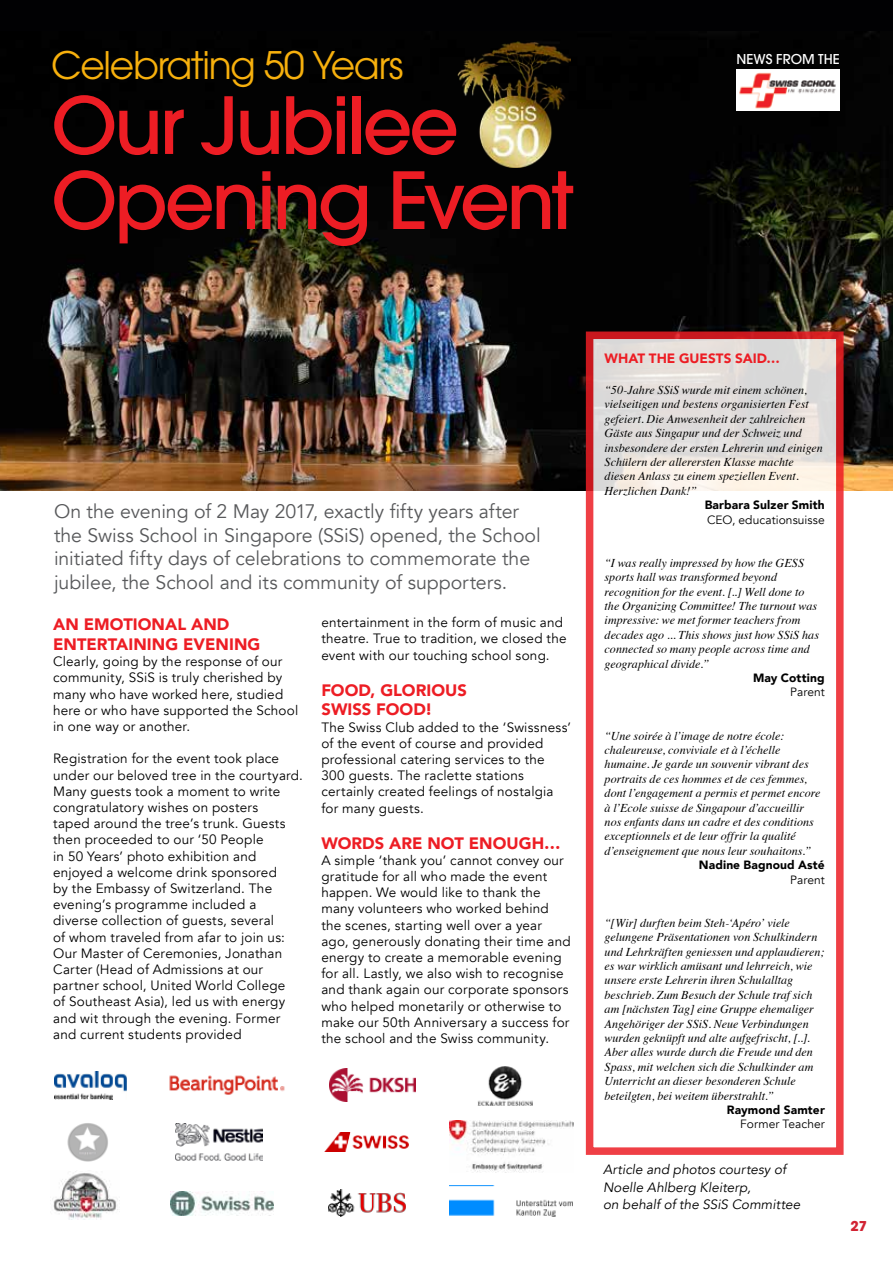
<style>
.page{position:relative;width:893px;height:1263px;background:#fff}
.page>*{position:absolute;margin:0;border:0;box-sizing:border-box;transform-origin:0 0}
.t1{font:500 78px/75px "Avant Garde";letter-spacing:-.04em;color:#ed1d24}
.t2{font:37.8px "Avant Garde";letter-spacing:-.035em;color:#f7b00d}
.t3{font:19.5px/23.4px "Avenir";letter-spacing:-.005em;color:#58595b}
.t4{font:18px "Avant Garde";letter-spacing:.34em;color:#fff}
.t5{font:900 16.5px/19.8px "Avenir";letter-spacing:.005em;color:#ed1d24}
.t6{font:13.5px/16.2px "Avenir";letter-spacing:.015em;color:#000}
.t7{font:italic 13.5px/17.2px "Avenir";letter-spacing:.005em;color:#000}
.t8{font:900 13.5px "Avenir";color:#ed1d24}
.t9{font:500 13.5px "Avant Garde";color:#fff}
.t10{font:700 13.5px "Avant Garde";color:#d22333}
.t11{font:italic 12px/14.4px "Times";letter-spacing:.005em;color:#000}
.t12{font:900 12px "Avenir";letter-spacing:.01em;color:#000}
.t13{font:12px "Avenir";letter-spacing:.005em;color:#000}
</style>
<div class="page">
<div style="left:0;top:0;width:893px;height:490px;background:#010103"></div>
<img style="left:0;top:31px;width:893px;height:459px">
<svg style="left:586px;top:331px;width:258px;height:824px"></svg>
<img style="left:737px;top:70px;width:103px;height:40px">
<img style="left:458px;top:42px;width:112px;height:125px">
<img style="left:55px;top:1071px;width:71px;height:28px">
<img style="left:169px;top:1075px;width:116px;height:20px">
<img style="left:330px;top:1069px;width:86px;height:33px">
<img style="left:478px;top:1066px;width:54px;height:39px">
<img style="left:449px;top:1185px;width:123px;height:32px">
<img style="left:67px;top:1123px;width:41px;height:39px">
<img style="left:52px;top:1171px;width:68px;height:48px">
<img style="left:449px;top:1120px;width:125px;height:52px">
<img style="left:170px;top:1191px;width:103px;height:25px">
<img style="left:324px;top:1132px;width:84px;height:20px">
<img style="left:329px;top:1189px;width:76px;height:28px">
<img style="left:176px;top:1123px;width:86px;height:38px">
<h2 class="t2" style="left:51px;top:43px;width:354px">Celebrating 50 Years</h2>
<h1 class="t1" style="left:51px;top:88px;width:524px">Our Jubilee<br>Opening Event</h1>
<h3 class="t4" style="left:693px;top:42px;width:116px">INTEREST</h3>
<p class="t9" style="left:737px;top:51px;width:105px">NEWS FROM THE</p>
<h3 class="t3" style="left:54px;top:500px;width:488px">On the evening of 2 May 2017, exactly fifty years after the Swiss School in Singapore (SSiS) opened, the School initiated fifty days of celebrations to commemorate the jubilee, the School and its community of supporters.</h3>
<p class="t5" style="left:53px;top:615px;width:209px">AN EMOTIONAL AND<br>ENTERTAINING EVENING</p>
<p class="t6" style="left:53px;top:654px;width:247px">Clearly, going by the response of our community, SSiS is truly cherished by many who have worked here, studied here or who have supported the School in one way or another.</p>
<p class="t6" style="left:53px;top:751px;width:251px">Registration for the event took place under our beloved tree in the courtyard.<br>Many guests took a moment to write congratulatory wishes on posters<br>taped around the tree’s trunk. Guests then proceeded to our ‘50 People<br>in 50 Years’ photo exhibition and enjoyed a welcome drink sponsored<br>by the Embassy of Switzerland. The evening’s programme included a diverse collection of guests, several<br>of whom traveled from afar to join us:<br>Our Master of Ceremonies, Jonathan Carter (Head of Admissions at our partner school, United World College<br>of Southeast Asia), led us with energy and wit through the evening. Former and current students provided</p>
<p class="t6" style="left:321px;top:615px;width:247px">entertainment in the form of music and theatre. True to tradition, we closed the event with our touching school song.</p>
<p class="t5" style="left:321px;top:680px;width:147px">FOOD, GLORIOUS<br>SWISS FOOD!</p>
<p class="t6" style="left:321px;top:719px;width:251px">The Swiss Club added to the ‘Swissness’ of the event of course and provided professional catering services to the 300 guests. The raclette stations certainly created feelings of nostalgia for many guests.</p>
<p class="t5" style="left:321px;top:833px;width:241px">WORDS ARE NOT ENOUGH…</p>
<p class="t6" style="left:321px;top:852px;width:251px">A simple ‘thank you’ cannot convey our gratitude for all who made the event happen. We would like to thank the many volunteers who worked behind the scenes, starting well over a year ago, generously donating their time and energy to create a memorable evening for all. Lastly, we also wish to recognise and thank again our corporate sponsors who helped monetarily or otherwise to make our 50th Anniversary a success for the school and the Swiss community.</p>
<p class="t8" style="left:605px;top:350px;width:177px">WHAT THE GUESTS SAID…</p>
<p class="t11" style="left:605px;top:384px;width:220px">“50-Jahre SSiS wurde mit einem schönen, vielseitigen und bestens organisierten Fest gefeiert. Die Anwesenheit der zahlreichen Gäste aus Singapur und der Schweiz und insbesondere der ersten Lehrerin und einigen Schülern der allerersten Klasse machte diesen Anlass zu einem speziellen Event.<br>Herzlichen Dank!”</p>
<p class="t12" style="left:705px;top:497px;width:122px">Barbara Sulzer Smith</p>
<p class="t13" style="left:707px;top:511px;width:119px">CEO, educationsuisse</p>
<p class="t11" style="left:605px;top:556px;width:216px">“I was really impressed by how the GESS sports hall was transformed beyond recognition for the event. [..] Well done to the Organizing Committee! The turnout was impressive: we met former teachers from decades ago ... This shows just how SSiS has connected so many people across time and geographical divide.”</p>
<p class="t12" style="left:753px;top:670px;width:73px">May Cotting</p>
<p class="t13" style="left:790px;top:684px;width:36px">Parent</p>
<p class="t11" style="left:605px;top:729px;width:217px">“Une soirée à l’image de notre école: chaleureuse, conviviale et à l’échelle humaine. Je garde un souvenir vibrant des portraits de ces hommes et de ces femmes, dont l’engagement a permis et permet encore à l’Ecole suisse de Singapour d’accueillir nos enfants dans un cadre et des conditions exceptionnels et de leur offrir la qualité d’enseignement que nous leur souhaitons.”</p>
<p class="t12" style="left:699px;top:857px;width:127px">Nadine Bagnoud Asté</p>
<p class="t13" style="left:790px;top:871px;width:36px">Parent</p>
<p class="t11" style="left:605px;top:916px;width:221px">“[Wir] durften beim Steh-‘Apéro’ viele gelungene Präsentationen von Schulkindern und Lehrkräften geniessen und applaudieren; es war wirklich amüsant und lehrreich, wie unsere erste Lehrerin ihren Schulalltag beschrieb. Zum Besuch der Schule traf sich am [nächsten Tag] eine Gruppe ehemaliger Angehöriger der SSiS. Neue Verbindungen wurden geknüpft und alte aufgefrischt, [..].<br>Aber alles wurde durch die Freude und den Spass, mit welchen sich die Schulkinder am Unterricht an dieser besonderen Schule beteilgten, bei weitem überstrahlt.”</p>
<p class="t12" style="left:727px;top:1102px;width:100px">Raymond Samter</p>
<p class="t13" style="left:740px;top:1116px;width:86px">Former Teacher</p>
<p class="t7" style="left:603px;top:1161px;width:199px">Article and photos courtesy of<br>Noelle Ahlberg Kleiterp,<br>on behalf of the SSiS Committee</p>
<p class="t10" style="left:850px;top:1217px;width:18px">27</p>
</div>
